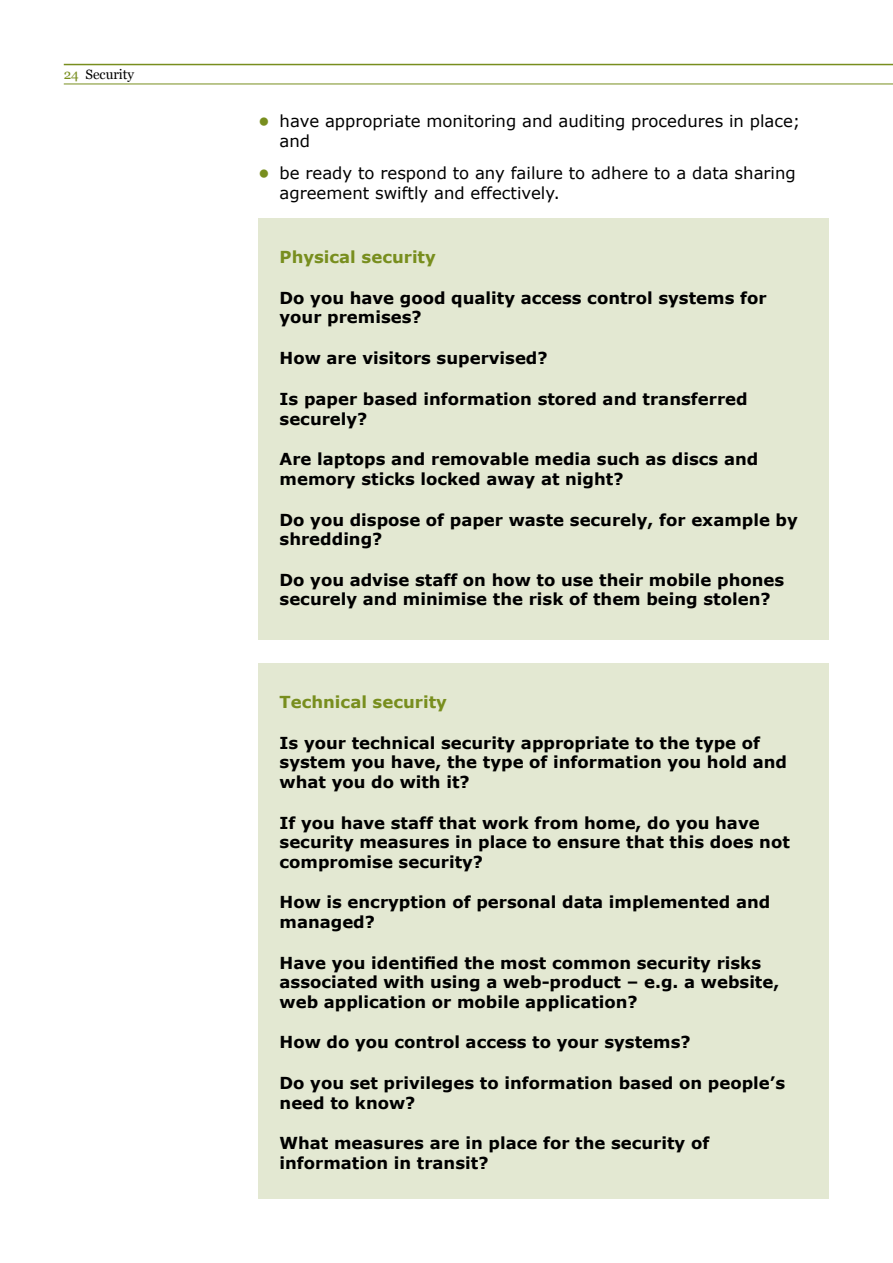
<style>
.page{position:relative;width:893px;height:1263px;background:#fff}
.page>*{position:absolute;margin:0;border:0;box-sizing:border-box;transform-origin:0 0}
.t1{font:700 16.5px/19.5px "Verdana";color:#000}
.t2{font:16.5px/19.5px "Verdana";color:#000}
.t3{font:700 16.5px "Verdana";color:#788e1e}
.t4{font:13.5px "Georgia";color:#000}
.s1{color:#788e1e}
.s2{font-weight:700;color:#788e1e}
</style>
<div class="page">
<hr style="left:64px;top:64px;width:829px;height:1px;background:#788e1e">
<hr style="left:64px;top:84px;width:829px;height:1px;background:#788e1e">
<div style="left:258px;top:663px;width:571px;height:536px;background:#e3e8d2"></div>
<div style="left:258px;top:218px;width:571px;height:421px;background:#e3e8d2"></div>
<p class="t4" style="left:64px;top:66px;width:72px"><span class="s1">24</span> Security</p>
<p class="t2" style="left:280px;top:112px;width:522px;text-indent:-21px"><span class="s2">•</span> have appropriate monitoring and auditing procedures in place; and</p>
<p class="t2" style="left:280px;top:164px;width:518px;text-indent:-21px"><span class="s2">•</span> be ready to respond to any failure to adhere to a data sharing agreement swiftly and effectively.</p>
<p class="t3" style="left:280px;top:246px;width:158px">Physical security</p>
<p class="t1" style="left:280px;top:288px;width:489px">Do you have good quality access control systems for your premises?</p>
<p class="t1" style="left:280px;top:349px;width:270px">How are visitors supervised?</p>
<p class="t1" style="left:280px;top:389px;width:470px">Is paper based information stored and transferred securely?</p>
<p class="t1" style="left:280px;top:450px;width:480px">Are laptops and removable media such as discs and memory sticks locked away at night?</p>
<p class="t1" style="left:280px;top:510px;width:520px">Do you dispose of paper waste securely, for example by shredding?</p>
<p class="t1" style="left:280px;top:570px;width:506px">Do you advise staff on how to use their mobile phones securely and minimise the risk of them being stolen?</p>
<p class="t3" style="left:280px;top:691px;width:169px">Technical security</p>
<p class="t1" style="left:280px;top:733px;width:509px">Is your technical security appropriate to the type of system you have, the type of information you hold and what you do with it?</p>
<p class="t1" style="left:280px;top:813px;width:512px">If you have staff that work from home, do you have security measures in place to ensure that this does not compromise security?</p>
<p class="t1" style="left:280px;top:893px;width:492px">How is encryption of personal data implemented and managed?</p>
<p class="t1" style="left:280px;top:953px;width:501px">Have you identified the most common security risks associated with using a web-product – e.g. a website, web application or mobile application?</p>
<p class="t1" style="left:280px;top:1033px;width:413px">How do you control access to your systems?</p>
<p class="t1" style="left:280px;top:1073px;width:507px">Do you set privileges to information based on people’s need to know?</p>
<p class="t1" style="left:280px;top:1134px;width:431px">What measures are in place for the security of information in transit?</p>
</div>
